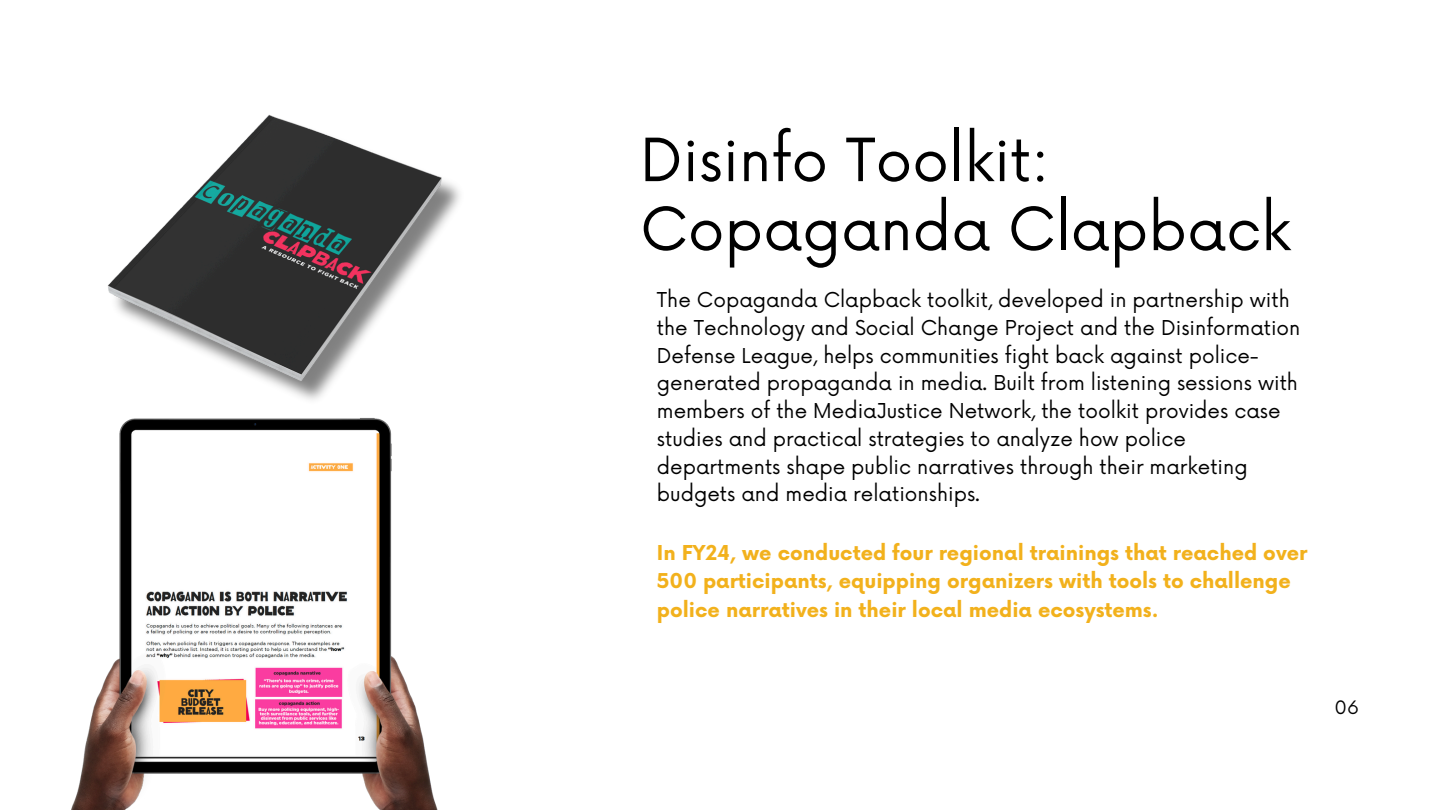
<style>
.page{position:relative;width:1440px;height:810px;background:#fff}
.page>*{position:absolute;margin:0;border:0;box-sizing:border-box;transform-origin:0 0}
.t1{font:58px/69px "Now";color:#000}
.t2{font:20px/27.8px "Now";color:#000}
.t3{font:700 20px/28.5px "Now";color:#f2b11c}
.t4{font:18px "Now";color:#000}
</style>
<div class="page">
<img style="left:108px;top:114px;width:352px;height:237px">
<img style="left:71px;top:351px;width:367px;height:459px">
<p class="t1" style="left:640px;top:129px;width:652px">Disinfo Toolkit:<br>Copaganda Clapback</p>
<p class="t2" style="left:657px;top:287px;width:645px">The Copaganda Clapback toolkit, developed in partnership with the Technology and Social Change Project and the Disinformation Defense League, helps communities fight back against police&shy;generated propaganda in media. Built from listening sessions with members of the MediaJustice Network, the toolkit provides case studies and practical strategies to analyze how police departments shape public narratives through their marketing budgets and media relationships.</p>
<p class="t3" style="left:657px;top:539px;width:652px">In FY24, we conducted four regional trainings that reached over<br>500 participants, equipping organizers with tools to challenge police narratives in their local media ecosystems.</p>
<h1 class="t4" style="left:1335px;top:698px;width:26px">06</h1>
</div>
